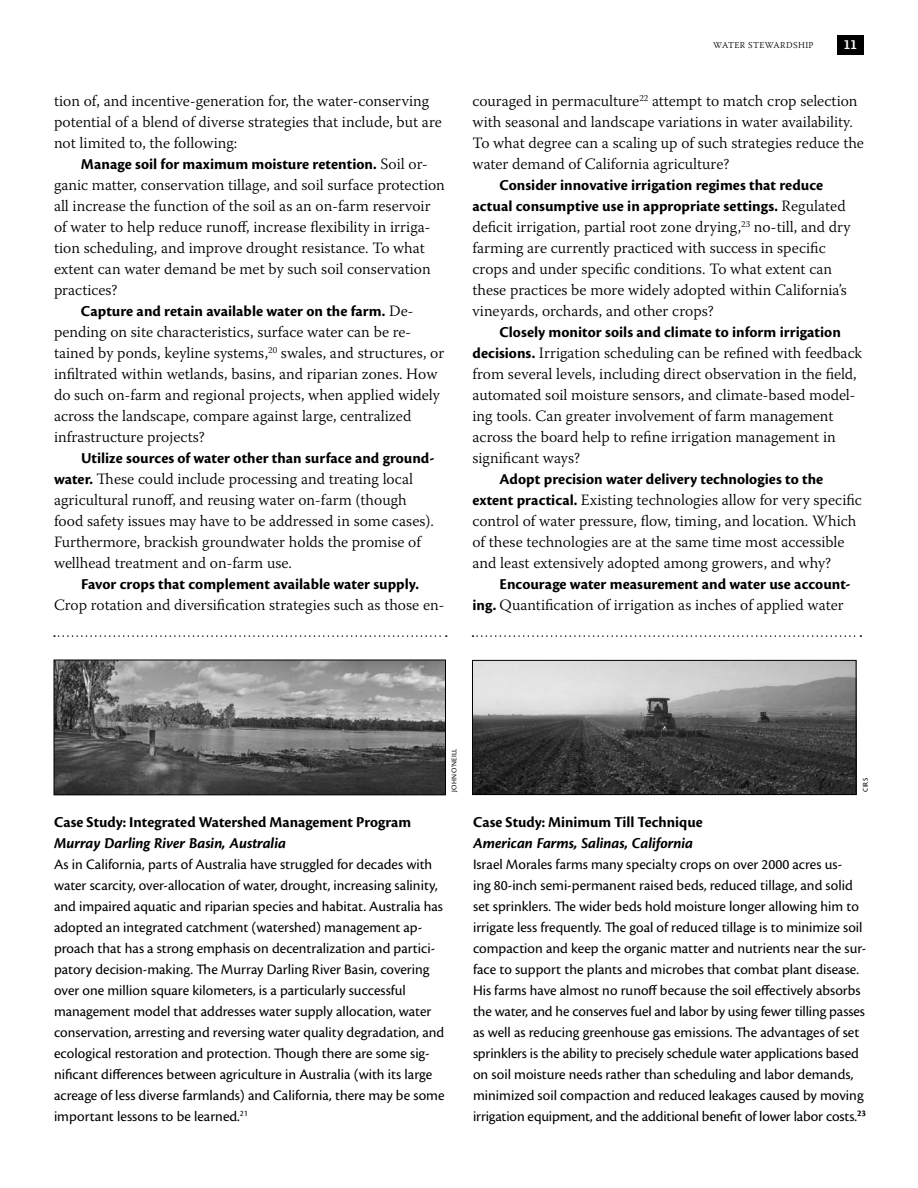
<style>
.page{position:relative;width:918px;height:1188px;background:#fff}
.page>*{position:absolute;margin:0;border:0;box-sizing:border-box;transform-origin:0 0}
.t1{font:300 15.75px/21px "Warnock Pro";color:#000}
.t2{font:700 15.75px/21px "Cronos Pro";color:#000;text-align:center}
.t3{font:15.75px "Cronos Pro Bold Subh";color:#000}
.t4{font:15.75px "Cronos Pro Bold Subh It";letter-spacing:-.005em;color:#000}
.t5{font:15px/21px "Cronos Pro";color:#000}
.t6{font:12px "Bell Centennial Std Name Num";color:#fff}
.t7{font:300 9px "Warnock Pro";letter-spacing:.04em;color:#000}
.t8{font:7.5px "Cronos Pro";letter-spacing:.015em;color:#000}
.s1{font-family:"Warnock Pro";font-weight:300}
.s2{font-family:"Cronos Pro";font-weight:700}
</style>
<div class="page">
<div style="left:837px;top:36px;width:27px;height:19px;background:#000"></div>
<svg style="left:54px;top:635px;width:393px;height:2px"></svg>
<svg style="left:472px;top:635px;width:389px;height:2px"></svg>
<img style="left:474px;top:662px;width:380px;height:131px">
<div style="left:472px;top:660px;width:384px;height:135px;border:1px solid #000"></div>
<img style="left:56px;top:662px;width:388px;height:131px">
<div style="left:54px;top:660px;width:392px;height:135px;border:1px solid #000"></div>
<p class="t1" style="left:54px;top:90px;width:389px">tion of, and incentive-generation for, the water-conserving potential of a blend of diverse strategies that include, but are not limited to, the following:</p>
<p class="t2" style="left:81px;top:154px;width:348px">Manage soil for maximum moisture retention. <span class="s1">Soil or-</span></p>
<p class="t1" style="left:54px;top:174px;width:392px">ganic matter, conservation tillage, and soil surface protection all increase the function of the soil as an on-farm reservoir of water to help reduce runoff, increase flexibility in irriga&shy;tion scheduling, and improve drought resistance. To what extent can water demand be met by such soil conservation practices?</p>
<p class="t2" style="left:81px;top:301px;width:334px">Capture and retain available water on the farm. <span class="s1">De-</span></p>
<p class="t1" style="left:54px;top:321px;width:392px">pending on site characteristics, surface water can be re&shy;tained by ponds, keyline systems,<sup>20</sup> swales, and structures, or infiltrated within wetlands, basins, and riparian zones. How do such on-farm and regional projects, when applied widely across the landscape, compare against large, centralized infrastructure projects?</p>
<p class="t2" style="left:81px;top:448px;width:355px">Utilize sources of water other than surface and ground-</p>
<p class="t1" style="left:54px;top:468px;width:382px"><span class="s2">water.</span> These could include processing and treating local agricultural runoff, and reusing water on-farm (though food safety issues may have to be addressed in some cases).<br>Furthermore, brackish groundwater holds the promise of wellhead treatment and on-farm use.</p>
<p class="t2" style="left:81px;top:574px;width:340px">Favor crops that complement available water supply.</p>
<p class="t1" style="left:54px;top:594px;width:392px">Crop rotation and diversification strategies such as those en-</p>
<p class="t7" style="left:713px;top:40px;width:102px">WATER STEWARDSHIP</p>
<p class="t6" style="left:844px;top:37px;width:15px">11</p>
<p class="t1" style="left:472px;top:90px;width:393px">couraged in permaculture<sup>22</sup> attempt to match crop selection with seasonal and landscape variations in water availability.<br>To what degree can a scaling up of such strategies reduce the water demand of California agriculture?</p>
<p class="t2" style="left:472px;top:175px;width:375px">Consider innovative irrigation regimes that reduce<br>actual consumptive use in appropriate settings. <span class="s1">Regulated</span></p>
<p class="t1" style="left:472px;top:216px;width:380px">deficit irrigation, partial root zone drying,<sup>23</sup> no-till, and dry farming are currently practiced with success in specific crops and under specific conditions. To what extent can these practices be more widely adopted within California’s vineyards, orchards, and other crops?</p>
<p class="t2" style="left:500px;top:322px;width:343px">Closely monitor soils and climate to inform irrigation</p>
<p class="t1" style="left:473px;top:342px;width:391px"><span class="s2">decisions.</span> Irrigation scheduling can be refined with feedback from several levels, including direct observation in the field, automated soil moisture sensors, and climate-based model&shy;ing tools. Can greater involvement of farm management across the board help to refine irrigation management in significant ways?</p>
<p class="t2" style="left:500px;top:469px;width:325px">Adopt precision water delivery technologies to the</p>
<p class="t1" style="left:473px;top:489px;width:391px"><span class="s2">extent practical.</span> Existing technologies allow for very specific control of water pressure, flow, timing, and location. Which of these technologies are at the same time most accessible and least extensively adopted among growers, and why?</p>
<p class="t2" style="left:500px;top:574px;width:353px">Encourage water measurement and water use account-</p>
<p class="t1" style="left:473px;top:594px;width:373px"><span class="s2">ing.</span> Quantification of irrigation as inches of applied water</p>
<p class="t8" style="left:450px;top:792px;width:44px;rotate:-90deg">John O'Neill</p>
<p class="t3" style="left:54px;top:813px;width:359px">Case Study: Integrated Watershed Management Program</p>
<p class="t4" style="left:54px;top:834px;width:234px">Murray Darling River Basin, Australia</p>
<p class="t5" style="left:54px;top:854px;width:392px">As in California, parts of Australia have struggled for decades with water scarcity, over-allocation of water, drought, increasing salinity, and impaired aquatic and riparian species and habitat. Australia has adopted an integrated catchment (watershed) management ap&shy;proach that has a strong emphasis on decentralization and partici&shy;patory decision-making. The Murray Darling River Basin, covering over one million square kilometers, is a particularly successful management model that addresses water supply allocation, water conservation, arresting and reversing water quality degradation, and ecological restoration and protection. Though there are some sig&shy;nificant differences between agriculture in Australia (with its large acreage of less diverse farmlands) and California, there may be some important lessons to be learned.<sup>21</sup></p>
<p class="t8" style="left:861px;top:792px;width:15px;rotate:-90deg">CIRS</p>
<p class="t3" style="left:473px;top:813px;width:231px">Case Study: Minimum Till Technique</p>
<p class="t4" style="left:473px;top:834px;width:222px">American Farms, Salinas, California</p>
<p class="t5" style="left:473px;top:854px;width:395px">Israel Morales farms many specialty crops on over 2000 acres us-<br>ing 80-inch semi-permanent raised beds, reduced tillage, and solid set sprinklers. The wider beds hold moisture longer allowing him to irrigate less frequently. The goal of reduced tillage is to minimize soil compaction and keep the organic matter and nutrients near the sur&shy;face to support the plants and microbes that combat plant disease.<br>His farms have almost no runoff because the soil effectively absorbs the water, and he conserves fuel and labor by using fewer tilling passes as well as reducing greenhouse gas emissions. The advantages of set sprinklers is the ability to precisely schedule water applications based on soil moisture needs rather than scheduling and labor demands, minimized soil compaction and reduced leakages caused by moving irrigation equipment, and the additional benefit of lower labor costs.<sup>23</sup></p>
</div>
